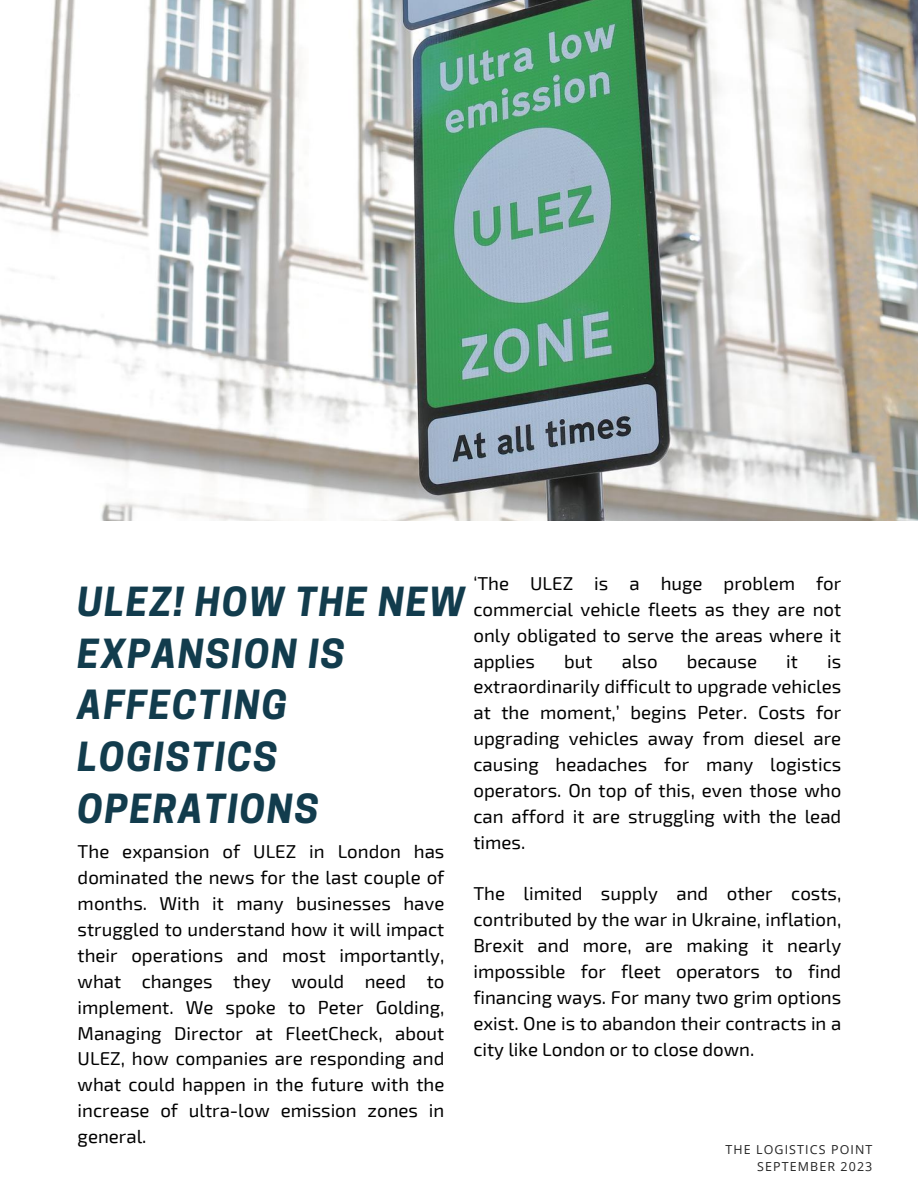
<style>
.page{position:relative;width:918px;height:1188px;background:#fff}
.page>*{position:absolute;margin:0;border:0;box-sizing:border-box;transform-origin:0 0}
.t1{font:italic 700 37.65px/51.8px "Cooper Hewitt";letter-spacing:.05em;color:#123c4d}
.t2{font:18.75px/25.8px "Exo 2";color:#000;text-align:justify}
.t3{font:12.45px/16.8px "Open Sans";letter-spacing:.09em;color:#222;text-align:right}
</style>
<div class="page">
<img style="left:0;top:0;width:918px;height:521px">
<p class="t2" style="left:473px;top:570px;width:369px">‘The ULEZ is a huge problem for commercial vehicle fleets as they are not only obligated to serve the areas where it applies</p>
<h1 class="t1" style="left:78px;top:581px;width:389px">ULEZ! HOW THE NEW<br>EXPANSION IS<br>AFFECTING<br>LOGISTICS<br>OPERATIONS</h1>
<p class="t2" style="left:564px;top:647px;width:30px">but</p>
<p class="t2" style="left:622px;top:647px;width:37px">also</p>
<p class="t2" style="left:687px;top:647px;width:72px">because</p>
<p class="t2" style="left:786px;top:647px;width:13px">it</p>
<p class="t2" style="left:473px;top:647px;width:369px;text-indent:354px">is extraordinarily difficult to upgrade vehicles at the moment,’ begins Peter. Costs for upgrading vehicles away from diesel are causing headaches for many logistics operators. On top of this, even those who can afford it are struggling with the lead times.</p>
<p class="t2" style="left:473px;top:880px;width:369px">The limited supply and other costs, contributed by the war in Ukraine, inflation, Brexit and more, are making it nearly impossible for fleet operators to find financing ways. For many two grim options exist. One is to abandon their contracts in a city like London or to close down.</p>
<p class="t2" style="left:78px;top:838px;width:368px">The expansion of ULEZ in London has dominated the news for the last couple of months. With it many businesses have struggled to understand how it will impact their operations and most importantly, what changes they would need to implement. We spoke to Peter Golding, Managing Director at FleetCheck, about ULEZ, how companies are responding and what could happen in the future with the increase of ultra-low emission zones in general.</p>
<p class="t3" style="left:726px;top:1141px;width:148px">THE LOGISTICS POINT<br>SEPTEMBER 2023</p>
</div>
